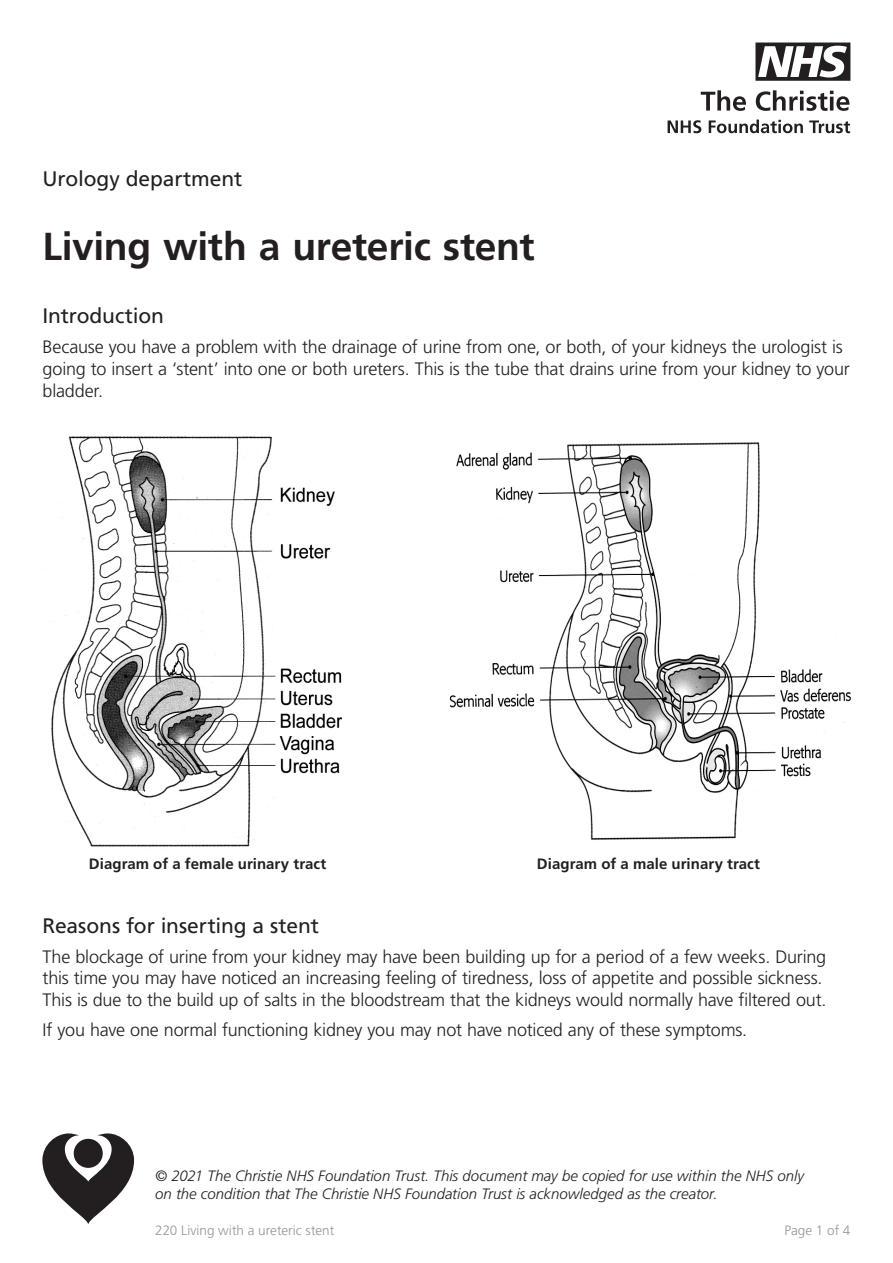
<style>
.page{position:relative;width:893px;height:1263px;background:#fff}
.page>*{position:absolute;margin:0;border:0;box-sizing:border-box;transform-origin:0 0}
.t1{font:700 39px "Frutiger";letter-spacing:-.01em;color:#231f20}
.t2{font:21px "Frutiger";letter-spacing:-.005em;color:#231f20}
.t3{font:300 18px/21.6px "Frutiger";letter-spacing:-.01em;color:#231f20}
.t4{font:italic 300 15px/18px "Frutiger";letter-spacing:-.005em;color:#231f20}
.t5{font:700 15px "Frutiger";letter-spacing:.005em;color:#231f20}
.t6{font:300 13.5px "Frutiger";color:#939598}
</style>
<div class="page">
<svg style="left:668px;top:120px;width:182px;height:13px"></svg>
<svg style="left:701px;top:90px;width:148px;height:21px"></svg>
<svg style="left:755px;top:43px;width:95px;height:38px"></svg>
<svg style="left:42px;top:1133px;width:92px;height:91px"></svg>
<div style="left:74px;top:1139px;width:29px;height:29px;background:#231f20;border-radius:50%"></div>
<img style="left:45px;top:434px;width:296px;height:415px">
<img style="left:449px;top:442px;width:401px;height:398px">
<p class="t2" style="left:43px;top:167px;width:201px">Urology department</p>
<h1 class="t1" style="left:43px;top:223px;width:494px">Living with a ureteric stent</h1>
<p class="t2" style="left:43px;top:304px;width:123px">Introduction</p>
<p class="t3" style="left:43px;top:336px;width:809px">Because you have a problem with the drainage of urine from one, or both, of your kidneys the urologist is going to insert a ‘stent’ into one or both ureters. This is the tube that drains urine from your kidney to your bladder.</p>
<p class="t5" style="left:89px;top:854px;width:239px">Diagram of a female urinary tract</p>
<p class="t5" style="left:537px;top:854px;width:225px">Diagram of a male urinary tract</p>
<p class="t2" style="left:43px;top:913px;width:278px">Reasons for inserting a stent</p>
<p class="t3" style="left:43px;top:946px;width:785px">The blockage of urine from your kidney may have been building up for a period of a few weeks. During this time you may have noticed an increasing feeling of tiredness, loss of appetite and possible sickness.<br>This is due to the build up of salts in the bloodstream that the kidneys would normally have filtered out.</p>
<p class="t3" style="left:43px;top:1019px;width:706px">If you have one normal functioning kidney you may not have noticed any of these symptoms.</p>
<p class="t4" style="left:155px;top:1167px;width:650px">© 2021 The Christie NHS Foundation Trust. This document may be copied for use within the NHS only on the condition that The Christie NHS Foundation Trust is acknowledged as the creator.</p>
<p class="t6" style="left:155px;top:1223px;width:180px">220 Living with a ureteric stent</p>
<p class="t6" style="left:784px;top:1223px;width:68px">Page 1 of 4</p>
</div>
